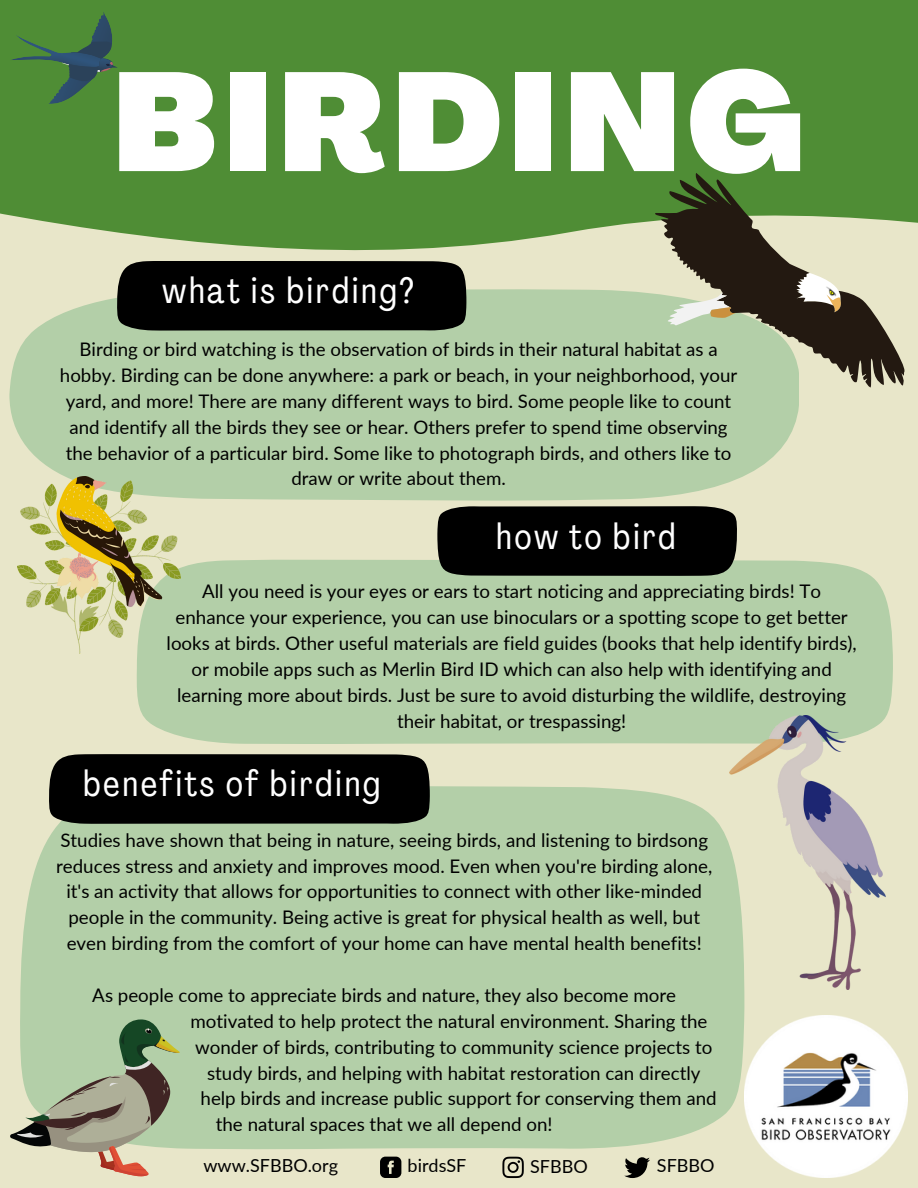
<style>
.page{position:relative;width:918px;height:1188px;background:#e8e6c9}
.page>*{position:absolute;margin:0;border:0;box-sizing:border-box;transform-origin:0 0}
.t1{font:900 137.55px "Agrandir";letter-spacing:.045em;color:#fff}
.t2{font:36.15px "Agrandir Tight";letter-spacing:.07em;color:#fff}
.t3{font:18.75px/25.8px "Lato";color:#000;text-align:center}
.t4{font:18px "Lato";color:#000}
</style>
<div class="page">
<div style="left:0;top:0;width:918px;height:251px;background:#4f8d35"></div>
<div style="left:137px;top:560px;width:756px;height:184px;background:#b3cfa8"></div>
<div style="left:20px;top:786px;width:724px;height:363px;background:#b3cfa8"></div>
<svg style="left:9px;top:289px;width:790px;height:212px;background:#b6d0aa"></svg>
<img style="left:18px;top:477px;width:163px;height:177px">
<svg style="left:652px;top:173px;width:256px;height:216px"></svg>
<svg style="left:666px;top:293px;width:70px;height:33px;background:#c3c8ae"></svg>
<svg style="left:796px;top:273px;width:46px;height:39px;background:#b1aa9e"></svg>
<div style="left:437px;top:506px;width:300px;height:70px;background:#000"></div>
<div style="left:117px;top:261px;width:349px;height:70px;background:#000"></div>
<img style="left:744px;top:1015px;width:164px;height:162px">
<div style="left:49px;top:754px;width:381px;height:70px;background:#000"></div>
<img style="left:730px;top:716px;width:155px;height:273px">
<svg style="left:9px;top:34px;width:108px;height:49px;background:#437547"></svg>
<svg style="left:10px;top:1019px;width:173px;height:158px"></svg>
<svg style="left:380px;top:1157px;width:21px;height:21px"></svg>
<svg style="left:502px;top:1157px;width:22px;height:21px"></svg>
<svg style="left:624px;top:1157px;width:26px;height:21px"></svg>
<h1 class="t1" style="left:112px;top:68px;width:695px">BIRDING</h1>
<h2 class="t2" style="left:162px;top:276px;width:253px">what is birding?</h2>
<p class="t3" style="left:60px;top:336px;width:679px">Birding or bird watching is the observation of birds in their natural habitat as a hobby. Birding can be done anywhere: a park or beach, in your neighborhood, your yard, and more! There are many different ways to bird. Some people like to count and identify all the birds they see or hear. Others prefer to spend time observing the behavior of a particular bird. Some like to photograph birds, and others like to draw or write about them.</p>
<h2 class="t2" style="left:496px;top:522px;width:181px">how to bird</h2>
<p class="t3" style="left:167px;top:578px;width:692px">All you need is your eyes or ears to start noticing and appreciating birds! To enhance your experience, you can use binoculars or a spotting scope to get better looks at birds. Other useful materials are field guides (books that help identify birds), or mobile apps such as Merlin Bird ID which can also help with identifying and learning more about birds. Just be sure to avoid disturbing the wildlife, destroying their habitat, or trespassing!</p>
<h2 class="t2" style="left:83px;top:769px;width:299px">benefits of birding</h2>
<p class="t3" style="left:56px;top:827px;width:658px">Studies have shown that being in nature, seeing birds, and listening to birdsong reduces stress and anxiety and improves mood. Even when you're birding alone, it's an activity that allows for opportunities to connect with other like-minded people in the community. Being active is great for physical health as well, but even birding from the comfort of your home can have mental health benefits!</p>
<p class="t3" style="left:92px;top:982px;width:585px">As people come to appreciate birds and nature, they also become more</p>
<p class="t3" style="left:191px;top:1008px;width:518px">motivated to help protect the natural environment. Sharing the</p>
<p class="t3" style="left:195px;top:1034px;width:519px">wonder of birds, contributing to community science projects to</p>
<p class="t3" style="left:207px;top:1059px;width:495px">study birds, and helping with habitat restoration can directly</p>
<p class="t3" style="left:201px;top:1085px;width:518px">help birds and increase public support for conserving them and</p>
<p class="t3" style="left:216px;top:1111px;width:338px">the natural spaces that we all depend on!</p>
<p class="t4" style="left:203px;top:1155px;width:136px">www.SFBBO.org</p>
<p class="t4" style="left:408px;top:1155px;width:60px">birdsSF</p>
<p class="t4" style="left:530px;top:1155px;width:59px">SFBBO</p>
<p class="t4" style="left:657px;top:1155px;width:59px">SFBBO</p>
</div>
